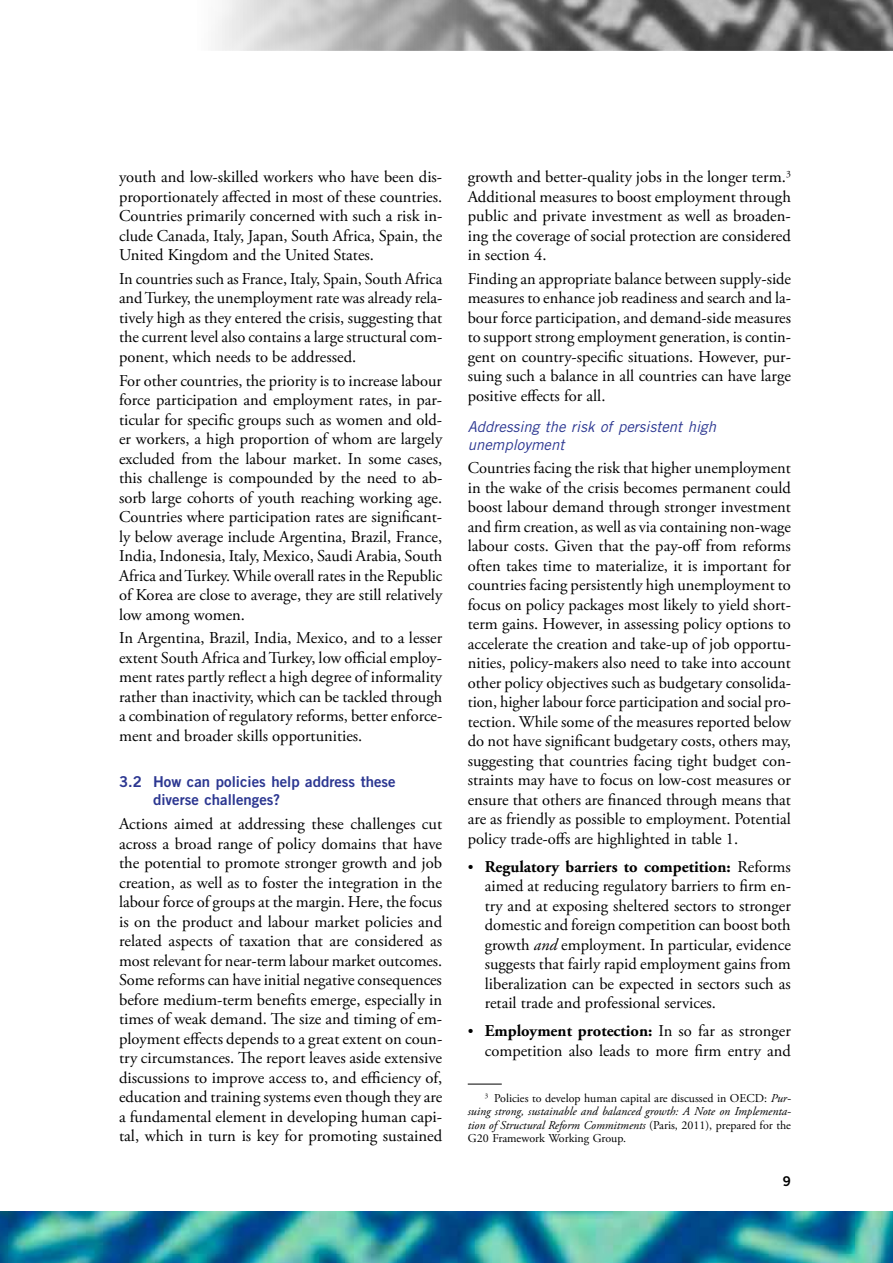
<style>
.page{position:relative;width:893px;height:1263px;background:#fff}
.page>*{position:absolute;margin:0;border:0;box-sizing:border-box;transform-origin:0 0}
.t1{font:16.5px/19.5px "Adobe Garamond Pro";color:#000;text-align:justify}
.t2{font:15px/18px "Trade Gothic LT Std Bd 2";color:#2c3791}
.t3{font:italic 15px/18px "Trade Gothic LT Std";color:#2c3791}
.t4{font:13.5px "Trade Gothic LT Std Bd 2";color:#000}
.t5{font:12px/13.5px "Adobe Garamond Pro";color:#000;text-align:justify}
.s1{font-size:15px}
.s2{font-weight:700}
.s3{font-style:italic}
</style>
<div class="page">
<img style="left:215px;top:0;width:678px;height:51px">
<img style="left:0;top:1212px;width:893px;height:51px">
<hr style="left:468px;top:1084px;width:34px;height:1px;background:#000">
<p class="t1" style="left:119px;top:168px;width:325px">youth and low-skilled workers who have been dis&shy;proportionately affected in most of these countries.<br>Countries primarily concerned with such a risk in&shy;clude Canada, Italy, Japan, South Africa, Spain, the United Kingdom and the United States.</p>
<p class="t1" style="left:119px;top:269px;width:325px">In countries such as France, Italy, Spain, South Africa and Turkey, the unemployment rate was already rela&shy;tively high as they entered the crisis, suggesting that the current level also contains a large structural com&shy;ponent, which needs to be addressed.</p>
<p class="t1" style="left:119px;top:371px;width:325px">For other countries, the priority is to increase labour force participation and employment rates, in par&shy;ticular for specific groups such as women and old&shy;er workers, a high proportion of whom are largely excluded from the labour market. In some cases, this challenge is compounded by the need to ab&shy;sorb large cohorts of youth reaching working age.<br>Countries where participation rates are significant&shy;ly below average include Argentina, Brazil, France, India, Indonesia, Italy, Mexico, Saudi Arabia, South Africa and Turkey. While overall rates in the Republic of Korea are close to average, they are still relatively low among women.</p>
<p class="t1" style="left:119px;top:629px;width:325px">In Argentina, Brazil, India, Mexico, and to a lesser extent South Africa and Turkey, low official employ&shy;ment rates partly reflect a high degree of informality rather than inactivity, which can be tackled through a combination of regulatory reforms, better enforce&shy;ment and broader skills opportunities.</p>
<p class="t2" style="left:153px;top:773px;width:244px;text-indent:-34px">3.2 How can policies help address these diverse challenges?</p>
<p class="t1" style="left:119px;top:815px;width:325px">Actions aimed at addressing these challenges cut across a broad range of policy domains that have the potential to promote stronger growth and job creation, as well as to foster the integration in the labour force of groups at the margin. Here, the focus is on the product and labour market policies and related aspects of taxation that are considered as most relevant for near-term labour market outcomes.<br>Some reforms can have initial negative consequences before medium-term benefits emerge, especially in times of weak demand. The size and timing of em&shy;ployment effects depends to a great extent on coun&shy;try circumstances. The report leaves aside extensive discussions to improve access to, and efficiency of, education and training systems even though they are a fundamental element in developing human capi&shy;tal, which in turn is key for promoting sustained</p>
<p class="t1" style="left:468px;top:168px;width:325px">growth and better-quality jobs in the longer term.<sup>3<br></sup>Additional measures to boost employment through public and private investment as well as broaden&shy;ing the coverage of social protection are considered in section 4.</p>
<p class="t1" style="left:468px;top:269px;width:325px">Finding an appropriate balance between supply-side measures to enhance job readiness and search and la&shy;bour force participation, and demand-side measures to support strong employment generation, is contin&shy;gent on country-specific situations. However, pur&shy;suing such a balance in all countries can have large positive effects for all.</p>
<p class="t3" style="left:468px;top:417px;width:250px">Addressing the risk of persistent high unemployment</p>
<p class="t1" style="left:468px;top:459px;width:325px">Countries facing the risk that higher unemployment in the wake of the crisis becomes permanent could boost labour demand through stronger investment and firm creation, as well as via containing non-wage labour costs. Given that the pay-off from reforms often takes time to materialize, it is important for countries facing persistently high unemployment to focus on policy packages most likely to yield short&shy;term gains. However, in assessing policy options to accelerate the creation and take-up of job opportu&shy;nities, policy-makers also need to take into account other policy objectives such as budgetary consolida&shy;tion, higher labour force participation and social pro&shy;tection. While some of the measures reported below do not have significant budgetary costs, others may, suggesting that countries facing tight budget con&shy;straints may have to focus on low-cost measures or ensure that others are financed through means that are as friendly as possible to employment. Potential policy trade-offs are highlighted in table 1.</p>
<p class="t1" style="left:485px;top:857px;width:308px;text-indent:-17px"><span class="s1">•</span> <span class="s2">Regulatory barriers to competition:</span> Reforms aimed at reducing regulatory barriers to firm en&shy;try and at exposing sheltered sectors to stronger domestic and foreign competition can boost both growth <span class="s3">and</span> employment. In particular, evidence suggests that fairly rapid employment gains from liberalization can be expected in sectors such as retail trade and professional services.</p>
<p class="t1" style="left:468px;top:1022px;width:325px;text-align:right"><span class="s1">•</span> <span class="s2">Employment protection:</span> In so far as stronger competition also leads to more firm entry and</p>
<p class="t5" style="left:468px;top:1092px;width:325px;text-indent:17px"><sup>3</sup> Policies to develop human capital are discussed in OECD: <span class="s3">Pur&shy;suing strong, sustainable and balanced growth: A Note on Implementa&shy;tion of Structural Reform Commitments</span> (Paris, 2011), prepared for the G20 Framework Working Group.</p>
<p class="t4" style="left:783px;top:1173px;width:10px">9</p>
</div>
